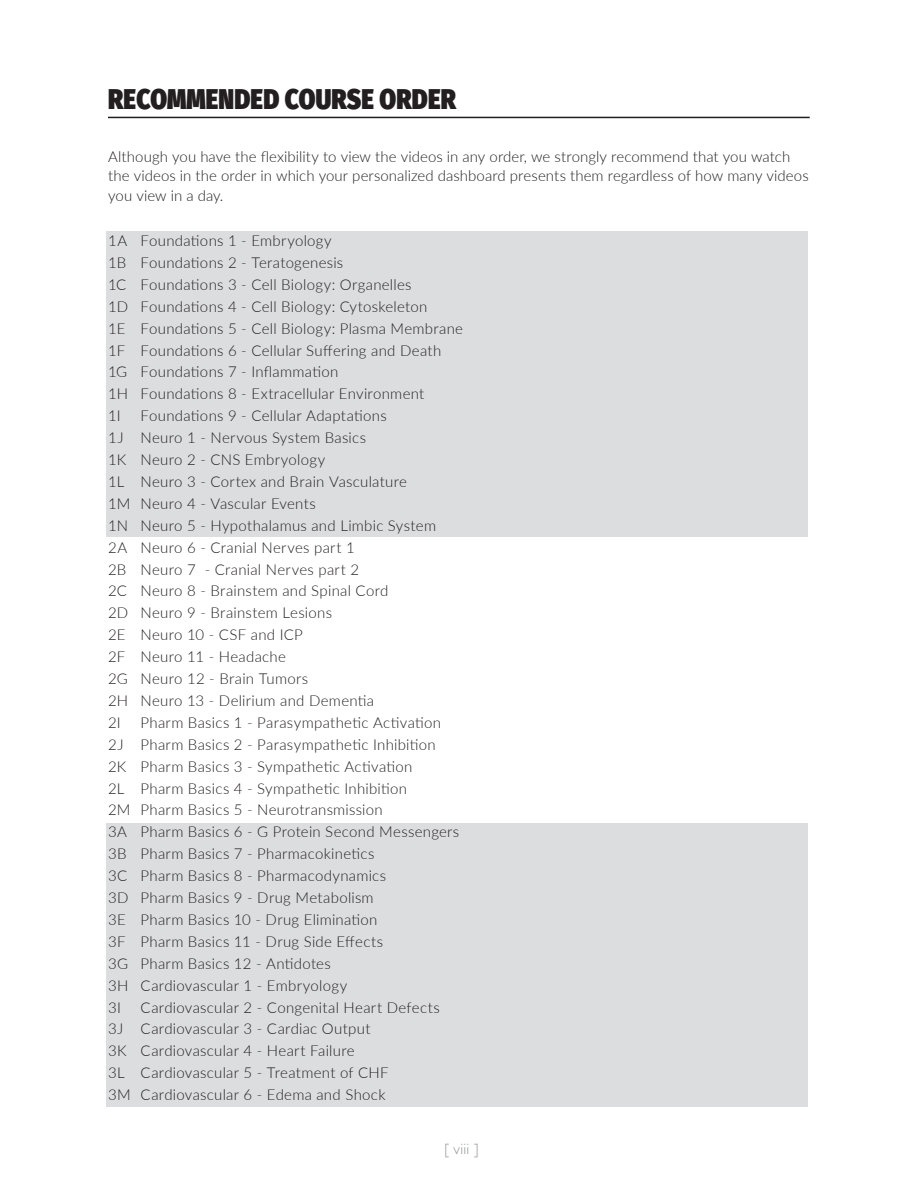
<style>
.page{position:relative;width:918px;height:1188px;background:#fff}
.page>*{position:absolute;margin:0;border:0;box-sizing:border-box;transform-origin:0 0}
.t1{font:900 28.5px "Fira Sans";letter-spacing:.01em;color:#231f20;scale:.85 1}
.RO___MAIN{font:300 15px "Lato";letter-spacing:.02em;color:#231f20}
.L1___Text{font:300 15px/19.5px "Lato";letter-spacing:.005em;color:#231f20}
.t2{font:300 15px "Gill Sans Std";color:#939598}
</style>
<div class="page">
<div style="left:106px;top:823px;width:702px;height:283px;background:#dcdddf"></div>
<div style="left:106px;top:231px;width:702px;height:306px;background:#dcdddf"></div>
<hr style="left:108px;top:117px;width:702px;height:1px;background:#231f20">
<h1 class="t1" style="left:108px;top:73px;width:411px">RECOMMENDED COURSE ORDER</h1>
<p class="L1___Text" style="left:108px;top:146px;width:702px">Although you have the flexibility to view the videos in any order, we strongly recommend that you watch the videos in the order in which your personalized dashboard presents them regardless of how many videos you view in a day.</p>
<p class="RO___MAIN" style="left:108px;top:230px;width:225px">1A Foundations 1 - Embryology</p>
<p class="RO___MAIN" style="left:108px;top:252px;width:237px">1B Foundations 2 - Teratogenesis</p>
<p class="RO___MAIN" style="left:108px;top:274px;width:305px">1C Foundations 3 - Cell Biology: Organelles</p>
<p class="RO___MAIN" style="left:108px;top:296px;width:321px">1D Foundations 4 - Cell Biology: Cytoskeleton</p>
<p class="RO___MAIN" style="left:108px;top:318px;width:356px">1E Foundations 5 - Cell Biology: Plasma Membrane</p>
<p class="RO___MAIN" style="left:108px;top:340px;width:335px">1F Foundations 6 - Cellular Suffering and Death</p>
<p class="RO___MAIN" style="left:108px;top:362px;width:232px">1G Foundations 7 - Inflammation</p>
<p class="RO___MAIN" style="left:108px;top:384px;width:318px">1H Foundations 8 - Extracellular Environment</p>
<p class="RO___MAIN" style="left:108px;top:405px;width:14px">1I</p>
<p class="RO___MAIN" style="left:141px;top:405px;width:248px">Foundations 9 - Cellular Adaptations</p>
<p class="RO___MAIN" style="left:108px;top:427px;width:259px">1J Neuro 1 - Nervous System Basics</p>
<p class="RO___MAIN" style="left:108px;top:449px;width:219px">1K Neuro 2 - CNS Embryology</p>
<p class="RO___MAIN" style="left:108px;top:471px;width:300px">1L Neuro 3 - Cortex and Brain Vasculature</p>
<p class="RO___MAIN" style="left:108px;top:493px;width:209px">1M Neuro 4 - Vascular Events</p>
<p class="RO___MAIN" style="left:108px;top:515px;width:329px">1N Neuro 5 - Hypothalamus and Limbic System</p>
<p class="RO___MAIN" style="left:108px;top:537px;width:248px">2A Neuro 6 - Cranial Nerves part 1</p>
<p class="RO___MAIN" style="left:108px;top:559px;width:252px">2B Neuro 7 - Cranial Nerves part 2</p>
<p class="RO___MAIN" style="left:108px;top:581px;width:282px">2C Neuro 8 - Brainstem and Spinal Cord</p>
<p class="RO___MAIN" style="left:108px;top:603px;width:225px">2D Neuro 9 - Brainstem Lesions</p>
<p class="RO___MAIN" style="left:108px;top:624px;width:196px">2E Neuro 10 - CSF and ICP</p>
<p class="RO___MAIN" style="left:108px;top:646px;width:179px">2F Neuro 11 - Headache</p>
<p class="RO___MAIN" style="left:108px;top:668px;width:202px">2G Neuro 12 - Brain Tumors</p>
<p class="RO___MAIN" style="left:108px;top:690px;width:267px">2H Neuro 13 - Delirium and Dementia</p>
<p class="RO___MAIN" style="left:108px;top:712px;width:14px">2I</p>
<p class="RO___MAIN" style="left:141px;top:712px;width:302px">Pharm Basics 1 - Parasympathetic Activation</p>
<p class="RO___MAIN" style="left:108px;top:734px;width:329px">2J Pharm Basics 2 - Parasympathetic Inhibition</p>
<p class="RO___MAIN" style="left:108px;top:756px;width:306px">2K Pharm Basics 3 - Sympathetic Activation</p>
<p class="RO___MAIN" style="left:108px;top:778px;width:300px">2L Pharm Basics 4 - Sympathetic Inhibition</p>
<p class="RO___MAIN" style="left:108px;top:800px;width:276px">2M Pharm Basics 5 - Neurotransmission</p>
<p class="RO___MAIN" style="left:108px;top:822px;width:353px">3A Pharm Basics 6 - G Protein Second Messengers</p>
<p class="RO___MAIN" style="left:108px;top:843px;width:268px">3B Pharm Basics 7 - Pharmacokinetics</p>
<p class="RO___MAIN" style="left:108px;top:865px;width:280px">3C Pharm Basics 8 - Pharmacodynamics</p>
<p class="RO___MAIN" style="left:108px;top:887px;width:267px">3D Pharm Basics 9 - Drug Metabolism</p>
<p class="RO___MAIN" style="left:108px;top:909px;width:271px">3E Pharm Basics 10 - Drug Elimination</p>
<p class="RO___MAIN" style="left:108px;top:931px;width:277px">3F Pharm Basics 11 - Drug Side Effects</p>
<p class="RO___MAIN" style="left:108px;top:953px;width:224px">3G Pharm Basics 12 - Antidotes</p>
<p class="RO___MAIN" style="left:108px;top:975px;width:241px">3H Cardiovascular 1 - Embryology</p>
<p class="RO___MAIN" style="left:108px;top:997px;width:14px">3I</p>
<p class="RO___MAIN" style="left:141px;top:997px;width:301px">Cardiovascular 2 - Congenital Heart Defects</p>
<p class="RO___MAIN" style="left:108px;top:1019px;width:264px">3J Cardiovascular 3 - Cardiac Output</p>
<p class="RO___MAIN" style="left:108px;top:1041px;width:248px">3K Cardiovascular 4 - Heart Failure</p>
<p class="RO___MAIN" style="left:108px;top:1062px;width:282px">3L Cardiovascular 5 - Treatment of CHF</p>
<p class="RO___MAIN" style="left:108px;top:1084px;width:279px">3M Cardiovascular 6 - Edema and Shock</p>
<p class="t2" style="left:444px;top:1141px;width:36px">[ viii ]</p>
</div>
